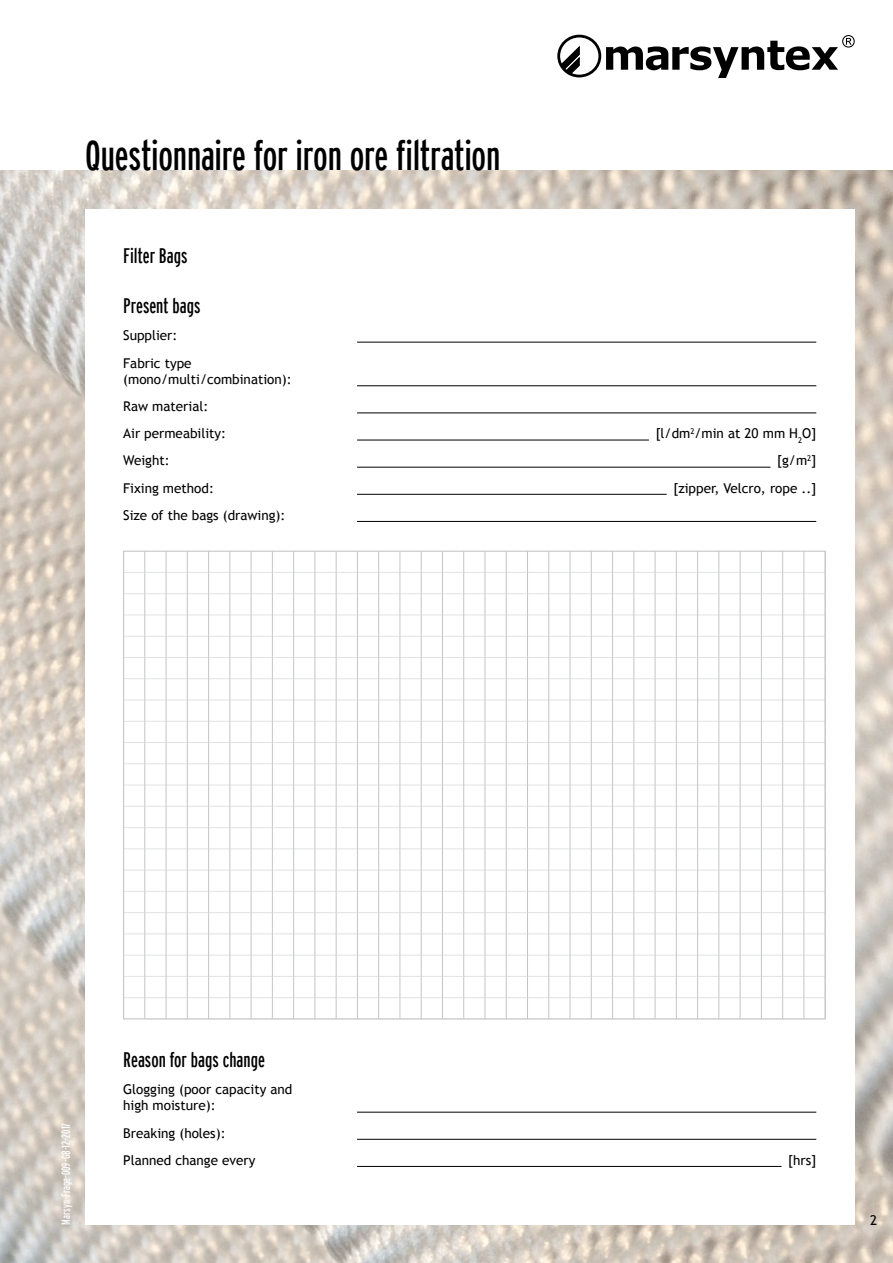
<style>
.page{position:relative;width:893px;height:1263px;background:#fff}
.page>*{position:absolute;margin:0;border:0;box-sizing:border-box;transform-origin:0 0}
.t1{font:42px "Interstate Regular Compressed";letter-spacing:-.005em;color:#000}
.t2{font:21px "Interstate Regular Compressed";color:#000}
.t3{font:13.5px/27.2px "Trebuchet MS";color:#000}
.t4{font:12px "Interstate Regular Compressed";color:#fff}
</style>
<div class="page">
<img style="left:0;top:170px;width:893px;height:1093px">
<div style="left:557px;top:35px;width:44px;height:42px;border:3px solid #000;border-radius:50%"></div>
<svg style="left:561px;top:46px;width:19px;height:29px"></svg>
<svg style="left:606px;top:35px;width:249px;height:43px"></svg>
<div style="left:85px;top:209px;width:770px;height:1016px;background:#fff"></div>
<hr style="left:357px;top:342px;width:459px;height:1px;background:#000">
<hr style="left:357px;top:385px;width:459px;height:1px;background:#000">
<hr style="left:357px;top:412px;width:459px;height:1px;background:#000">
<hr style="left:357px;top:440px;width:292px;height:1px;background:#000">
<hr style="left:357px;top:467px;width:413px;height:1px;background:#000">
<hr style="left:357px;top:494px;width:310px;height:1px;background:#000">
<hr style="left:357px;top:521px;width:459px;height:1px;background:#000">
<hr style="left:357px;top:1112px;width:459px;height:1px;background:#000">
<hr style="left:357px;top:1139px;width:459px;height:1px;background:#000">
<hr style="left:357px;top:1166px;width:424px;height:1px;background:#000">
<svg style="left:124px;top:551px;width:702px;height:469px"></svg>
<h1 class="t1" style="left:85px;top:132px;width:417px">Questionnaire for iron ore filtration</h1>
<h2 class="t2" style="left:123px;top:244px;width:66px">Filter Bags</h2>
<h2 class="t2" style="left:123px;top:294px;width:79px">Present bags</h2>
<p class="t3" style="left:123px;top:322px;width:70px">Supplier:<br>Fabric type</p>
<p class="t3" style="left:123px;top:366px;width:170px">(mono/multi/combination):<br>Raw material:<br>Air permeability:</p>
<p class="t3" style="left:656px;top:420px;width:162px">[l/dm<sup>2</sup>/min at 20 mm H<sub>2</sub>O]</p>
<p class="t3" style="left:123px;top:447px;width:48px">Weight:</p>
<p class="t3" style="left:777px;top:447px;width:41px">[g/m<sup>2</sup>]</p>
<p class="t3" style="left:123px;top:474px;width:92px">Fixing method:</p>
<p class="t3" style="left:673px;top:474px;width:144px">[zipper, Velcro, rope ..]</p>
<p class="t3" style="left:123px;top:501px;width:164px">Size of the bags (drawing):</p>
<p class="t4" style="left:59px;top:1225px;width:104px;rotate:-90deg">Marsyn-Frage-009-GB-12-2017</p>
<h2 class="t2" style="left:123px;top:1048px;width:143px">Reason for bags change</h2>
<p class="t3" style="left:123px;top:1081px;width:171px;line-height:16.5px">Glogging (poor capacity and high moisture):</p>
<p class="t3" style="left:123px;top:1119px;width:134px">Breaking (holes):<br>Planned change every</p>
<p class="t3" style="left:788px;top:1146px;width:29px">[hrs]</p>
<p class="t3" style="left:870px;top:1206px;width:9px">2</p>
</div>
